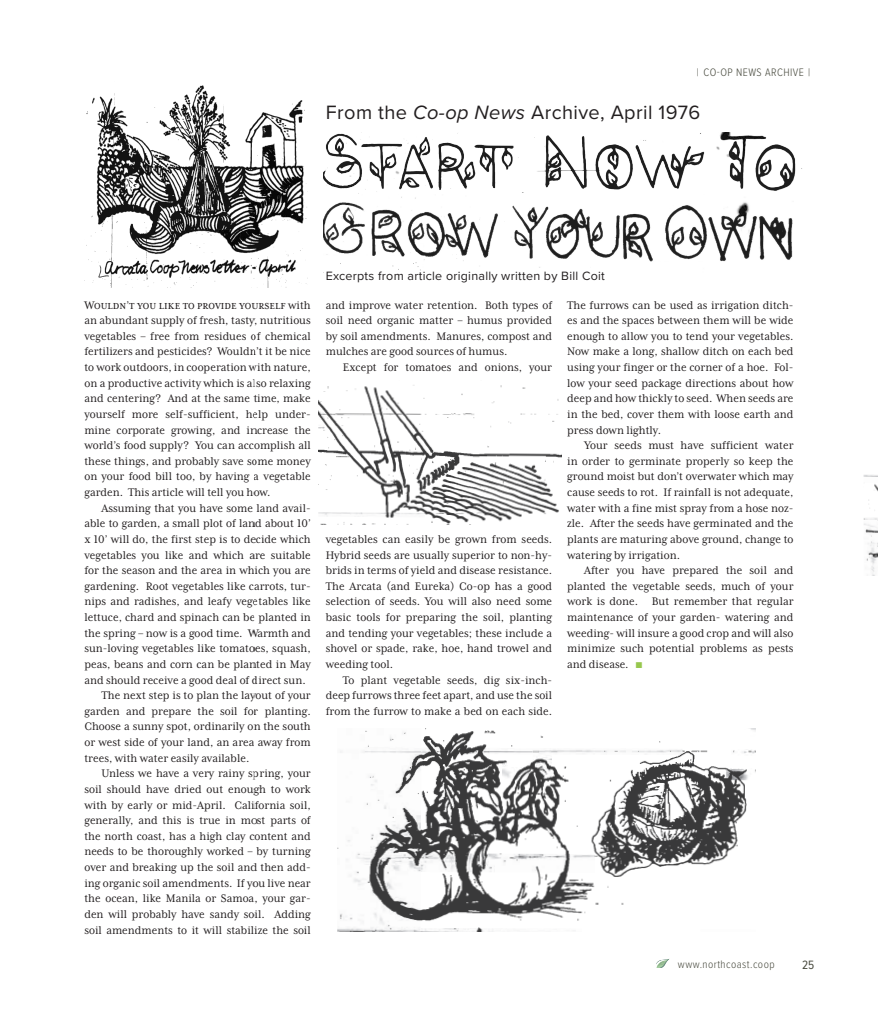
<style>
.page{position:relative;width:878px;height:1035px;background:#fff}
.page>*{position:absolute;margin:0;border:0;box-sizing:border-box;transform-origin:0 0}
.t1{font:20px "Proxima Nova";letter-spacing:.02em;color:#231f20}
.BODY{font:12.62px/15.6px "Mrs Eaves XL Serif Nar OT";color:#231f20;text-align:justify}
.t2{font:12.5px "Proxima Nova";letter-spacing:.02em;color:#231f20}
.t3{font:12.5px "Proxima Nova Cond";color:#484a3e}
.t4{font:300 11.25px "Proxima Nova Cond";letter-spacing:.04em;color:#484a3e}
.s1{font-style:italic}
.s2{font-family:"Arial Narrow";color:#97c74e}
</style>
<div class="page">
<img style="left:656px;top:959px;width:13px;height:9px">
<img style="left:323px;top:133px;width:479px;height:61px">
<img style="left:323px;top:197px;width:470px;height:74px">
<img style="left:337px;top:728px;width:419px;height:204px">
<img style="left:318px;top:385px;width:243px;height:139px">
<img style="left:863px;top:475px;width:15px;height:101px">
<img style="left:84px;top:85px;width:223px;height:202px">
<p class="t4" style="left:696px;top:64px;width:115px">| CO-OP NEWS ARCHIVE |</p>
<p class="t1" style="left:326px;top:97px;width:376px">From the <span class="s1">Co-op News</span> Archive, April 1976</p>
<p class="BODY" style="left:84px;top:297px;width:228px">Wouldn’t you like to provide yourself with an abundant supply of fresh, tasty, nutritious vegetables – free from residues of chemical fertilizers and pesticides? Wouldn’t it be nice to work outdoors, in cooperation with nature, on a productive activity which is also relaxing and centering? And at the same time, make yourself more self-sufficient, help under&shy;mine corporate growing, and increase the world’s food supply? You can accomplish all these things, and probably save some money on your food bill too, by having a vegetable garden. This article will tell you how.</p>
<p class="BODY" style="left:84px;top:500px;width:228px;text-indent:17px">Assuming that you have some land avail&shy;able to garden, a small plot of land about 10’ x 10’ will do, the first step is to decide which vegetables you like and which are suitable for the season and the area in which you are gardening. Root vegetables like carrots, tur&shy;nips and radishes, and leafy vegetables like lettuce, chard and spinach can be planted in the spring – now is a good time. Warmth and sun-loving vegetables like tomatoes, squash, peas, beans and corn can be planted in May and should receive a good deal of direct sun.</p>
<p class="BODY" style="left:84px;top:688px;width:228px;text-indent:17px">The next step is to plan the layout of your garden and prepare the soil for planting.<br>Choose a sunny spot, ordinarily on the south or west side of your land, an area away from trees, with water easily available.</p>
<p class="BODY" style="left:84px;top:766px;width:228px;text-indent:17px">Unless we have a very rainy spring, your soil should have dried out enough to work with by early or mid-April. California soil, generally, and this is true in most parts of the north coast, has a high clay content and needs to be thoroughly worked – by turning over and breaking up the soil and then add&shy;ing organic soil amendments. If you live near the ocean, like Manila or Samoa, your gar&shy;den will probably have sandy soil. Adding soil amendments to it will stabilize the soil</p>
<p class="t2" style="left:326px;top:266px;width:280px">Excerpts from article originally written by Bill Coit</p>
<p class="BODY" style="left:326px;top:297px;width:228px">and improve water retention. Both types of soil need organic matter – humus provided by soil amendments. Manures, compost and mulches are good sources of humus.</p>
<p class="BODY" style="left:343px;top:359px;width:211px">Except for tomatoes and onions, your</p>
<p class="BODY" style="left:326px;top:531px;width:228px">vegetables can easily be grown from seeds.<br>Hybrid seeds are usually superior to non-hy&shy;brids in terms of yield and disease resistance.<br>The Arcata (and Eureka) Co-op has a good selection of seeds. You will also need some basic tools for preparing the soil, planting and tending your vegetables; these include a shovel or spade, rake, hoe, hand trowel and weeding tool.</p>
<p class="BODY" style="left:326px;top:672px;width:228px;text-indent:17px">To plant vegetable seeds, dig six-inch&shy;deep furrows three feet apart, and use the soil from the furrow to make a bed on each side.</p>
<p class="BODY" style="left:567px;top:297px;width:228px">The furrows can be used as irrigation ditch&shy;es and the spaces between them will be wide enough to allow you to tend your vegetables.<br>Now make a long, shallow ditch on each bed using your finger or the corner of a hoe. Fol&shy;low your seed package directions about how deep and how thickly to seed. When seeds are in the bed, cover them with loose earth and press down lightly.</p>
<p class="BODY" style="left:567px;top:438px;width:228px;text-indent:17px">Your seeds must have sufficient water in order to germinate properly so keep the ground moist but don’t overwater which may cause seeds to rot. If rainfall is not adequate, water with a fine mist spray from a hose noz&shy;zle. After the seeds have germinated and the plants are maturing above ground, change to watering by irrigation.</p>
<p class="BODY" style="left:567px;top:563px;width:228px;text-indent:17px">After you have prepared the soil and planted the vegetable seeds, much of your work is done. But remember that regular maintenance of your garden- watering and weeding- will insure a good crop and will also minimize such potential problems as pests and disease. <span class="s2">■</span></p>
<p class="t4" style="left:678px;top:956px;width:98px">www.northcoast.coop</p>
<p class="t3" style="left:802px;top:955px;width:14px">25</p>
</div>
